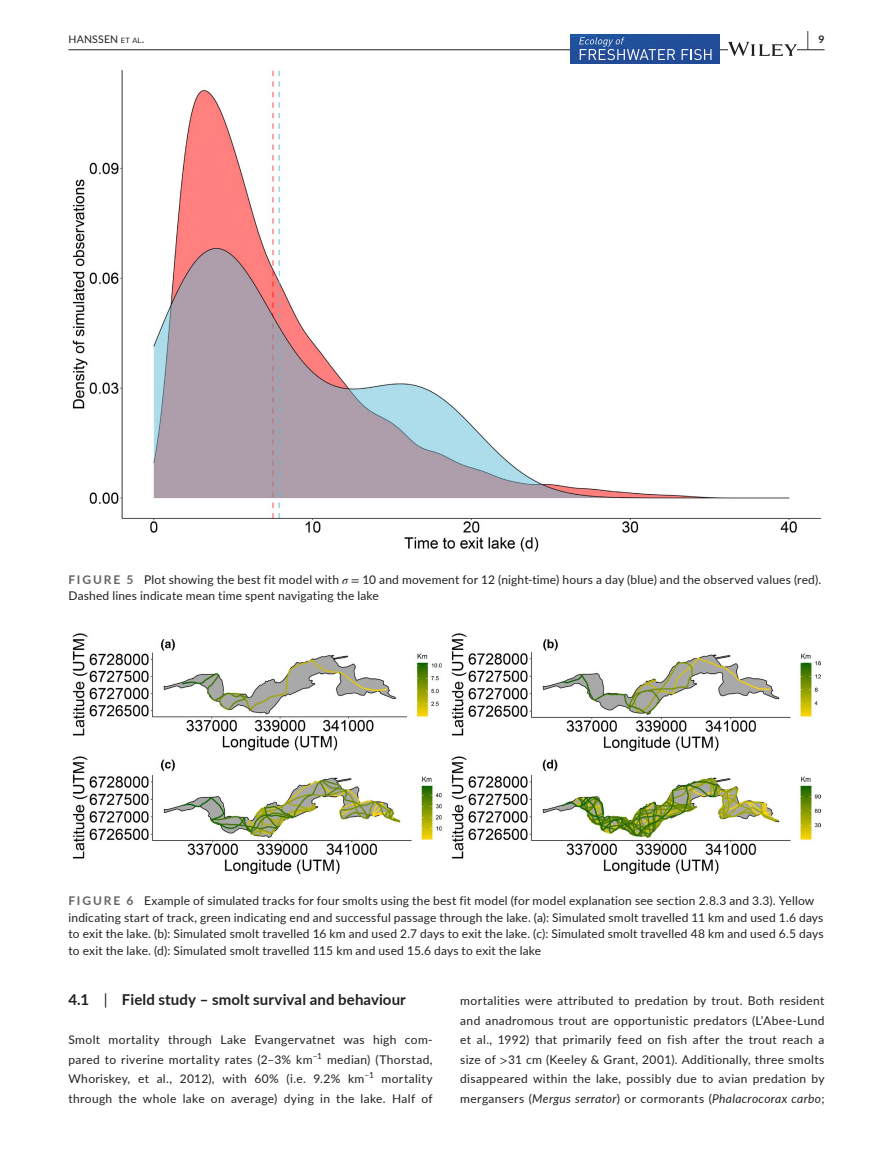
<style>
.page{position:relative;width:893px;height:1174px;background:#fff}
.page>*{position:absolute;margin:0;border:0;box-sizing:border-box;transform-origin:0 0}
.t1{font:700 19.5px "Lato";color:#231f20;scale:.43 1}
.t2{font:700 15px "Lato";letter-spacing:.01em;color:#231f20}
.t3{font:12px/19.5px "Lato";letter-spacing:.015em;color:#231f20;text-align:justify}
.t4{font:10.5px "Lato";letter-spacing:.02em;color:#231f20}
.s1{font-size:7.35px}
.s2{font-weight:700;color:#636366}
.s3{font-family:"STIX";font-style:italic}
.s4{font-family:"STIX"}
.s5{font-weight:400}
.s6{font-style:italic}
</style>
<div class="page">
<hr style="left:68px;top:49px;width:756px;height:1px;background:#231f20">
<div style="left:571px;top:34px;width:149px;height:30px;background:#214d99"></div>
<svg style="left:579px;top:37px;width:96px;height:23px;background:#476caa"></svg>
<svg style="left:682px;top:49px;width:29px;height:11px"></svg>
<svg style="left:728px;top:42px;width:69px;height:14px"></svg>
<img style="left:72px;top:70px;width:749px;height:481px">
<img style="left:72px;top:633px;width:749px;height:240px">
<p class="t4" style="left:68px;top:31px;width:77px">HANSSEN <span class="s1">et al</span>.</p>
<h1 class="t1" style="left:807px;top:25px;width:43px">| <sup>9</sup></h1>
<p class="t3" style="left:68px;top:570px;width:754px;line-height:16.5px"><span class="s2">FIGURE 5</span> Plot showing the best fit model with <span class="s3">σ</span> <span class="s4">=</span> 10 and movement for 12 (night-time) hours a day (blue) and the observed values (red).<br>Dashed lines indicate mean time spent navigating the lake</p>
<p class="t3" style="left:68px;top:892px;width:757px;line-height:16.5px;text-align:left"><span class="s2">FIGURE 6</span> Example of simulated tracks for four smolts using the best fit model (for model explanation see section 2.8.3 and 3.3). Yellow indicating start of track, green indicating end and successful passage through the lake. (a): Simulated smolt travelled 11 km and used 1.6 days to exit the lake. (b): Simulated smolt travelled 16 km and used 2.7 days to exit the lake. (c): Simulated smolt travelled 48 km and used 6.5 days to exit the lake. (d): Simulated smolt travelled 115 km and used 15.6 days to exit the lake</p>
<p class="t2" style="left:68px;top:989px;width:339px">4.1 <span class="s5">|</span> Field study – smolt survival and behaviour</p>
<p class="t3" style="left:68px;top:1029px;width:366px">Smolt mortality through Lake Evangervatnet was high com&shy;pared to riverine mortality rates (2–3% km<sup>−1</sup> median) (Thorstad, Whoriskey, et al., 2012), with 60% (i.e. 9.2% km<sup>−1</sup> mortality through the whole lake on average) dying in the lake. Half of</p>
<p class="t3" style="left:460px;top:990px;width:366px">mortalities were attributed to predation by trout. Both resident and anadromous trout are opportunistic predators (L’Abee-Lund et al., 1992) that primarily feed on fish after the trout reach a size of <span class="s4">&gt;</span>31 cm (Keeley &amp; Grant, 2001). Additionally, three smolts disappeared within the lake, possibly due to avian predation by mergansers (<span class="s6">Mergus serrator</span>) or cormorants (<span class="s6">Phalacrocorax carbo</span>;</p>
</div>
